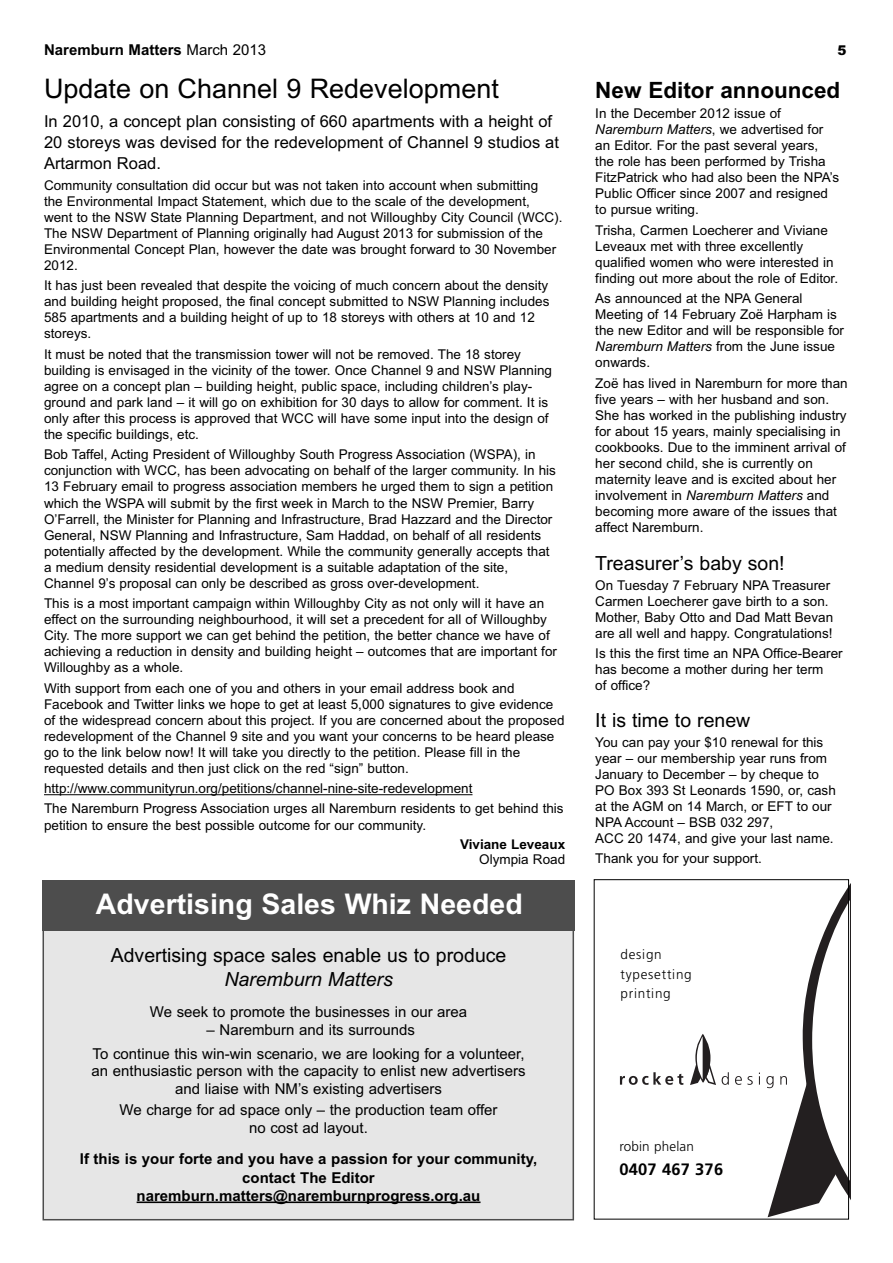
<style>
.page{position:relative;width:893px;height:1263px;background:#fff}
.page>*{position:absolute;margin:0;border:0;box-sizing:border-box;transform-origin:0 0}
.t1{font:700 28.5px "Arial";color:#fff}
.t2{font:27px "Arial";color:#000}
.t3{font:700 22.5px "Arial";color:#000}
.t4{font:19.5px "Arial";color:#000}
.t5{font:italic 19.5px "Arial";color:#000}
.t6{font:16.5px/21px "Arial";color:#000}
.t7{font:700 16.5px "Frutiger";letter-spacing:.01em;color:#000}
.t8{font:15px/17.7px "Arial";color:#000;text-align:center}
.t9{font:700 15px/19.2px "Arial";color:#000;text-align:center}
.t10{font:13.5px/16px "Arial";color:#000}
.t11{font:300 13.5px/19.5px "Frutiger";letter-spacing:.055em;color:#000}
.t12{font:700 13.5px "Arial";color:#000}
.t13{font:300 13.5px "Frutiger";letter-spacing:.01em;color:#000}
.t14{font:900 13.5px "Arial";color:#000}
.s1{font-weight:400}
.s2{font-style:italic}
</style>
<div class="page">
<hr style="left:44px;top:794px;width:428px;height:1px;background:#000">
<div style="left:44px;top:882px;width:529px;height:337px;background:#e6e6e6"></div>
<hr style="left:137px;top:1201px;width:343px;height:2px;background:#000">
<div style="left:43px;top:880px;width:532px;height:50px;background:#4d4d4d"></div>
<svg style="left:690px;top:1036px;width:26px;height:49px"></svg>
<svg style="left:620px;top:1072px;width:63px;height:13px"></svg>
<svg style="left:722px;top:1072px;width:7px;height:13px"></svg>
<svg style="left:735px;top:1076px;width:18px;height:9px"></svg>
<svg style="left:766px;top:882px;width:84px;height:335px"></svg>
<div style="left:594px;top:879px;width:255px;height:340px;border:1px solid #000"></div>
<p class="t9" style="left:44px;top:40px;width:224px">Naremburn Matters <span class="s1">March 2013</span></p>
<p class="t14" style="left:838px;top:42px;width:11px">5</p>
<h2 class="t2" style="left:44px;top:73px;width:456px">Update on Channel 9 Redevelopment</h2>
<p class="t6" style="left:44px;top:111px;width:517px">In 2010, a concept plan consisting of 660 apartments with a height of<br>20 storeys was devised for the redevelopment of Channel 9 studios at<br>Artarmon Road.</p>
<p class="t10" style="left:44px;top:177px;width:520px">Community consultation did occur but was not taken into account when submitting<br>the Environmental Impact Statement, which due to the scale of the development,<br>went to the NSW State Planning Department, and not Willoughby City Council (WCC).<br>The NSW Department of Planning originally had August 2013 for submission of the Environmental Concept Plan, however the date was brought forward to 30 November 2012.</p>
<p class="t10" style="left:44px;top:278px;width:507px">It has just been revealed that despite the voicing of much concern about the density and building height proposed, the final concept submitted to NSW Planning includes 585 apartments and a building height of up to 18 storeys with others at 10 and 12 storeys.</p>
<p class="t10" style="left:44px;top:346px;width:510px">It must be noted that the transmission tower will not be removed. The 18 storey building is envisaged in the vicinity of the tower. Once Channel 9 and NSW Planning agree on a concept plan – building height, public space, including children’s play&shy;ground and park land – it will go on exhibition for 30 days to allow for comment. It is only after this process is approved that WCC will have some input into the design of the specific buildings, etc.</p>
<p class="t10" style="left:44px;top:447px;width:513px">Bob Taffel, Acting President of Willoughby South Progress Association (WSPA), in conjunction with WCC, has been advocating on behalf of the larger community. In his 13 February email to progress association members he urged them to sign a petition which the WSPA will submit by the first week in March to the NSW Premier, Barry O’Farrell, the Minister for Planning and Infrastructure, Brad Hazzard and the Director General, NSW Planning and Infrastructure, Sam Haddad, on behalf of all residents potentially affected by the development. While the community generally accepts that a medium density residential development is a suitable adaptation of the site, Channel 9’s proposal can only be described as gross over-development.</p>
<p class="t10" style="left:44px;top:595px;width:514px">This is a most important campaign within Willoughby City as not only will it have an effect on the surrounding neighbourhood, it will set a precedent for all of Willoughby City. The more support we can get behind the petition, the better chance we have of achieving a reduction in density and building height – outcomes that are important for Willoughby as a whole.</p>
<p class="t10" style="left:44px;top:680px;width:522px">With support from each one of you and others in your email address book and Facebook and Twitter links we hope to get at least 5,000 signatures to give evidence of the widespread concern about this project. If you are concerned about the proposed redevelopment of the Channel 9 site and you want your concerns to be heard please go to the link below now! It will take you directly to the petition. Please fill in the requested details and then just click on the red “sign” button.</p>
<p class="t10" style="left:44px;top:778px;width:521px;line-height:20.2px">http://www.communityrun.org/petitions/channel-nine-site-redevelopment<br>The Naremburn Progress Association urges all Naremburn residents to get behind this</p>
<p class="t10" style="left:44px;top:817px;width:384px">petition to ensure the best possible outcome for our community.</p>
<p class="t12" style="left:460px;top:836px;width:107px">Viviane Leveaux</p>
<p class="t10" style="left:479px;top:851px;width:87px">Olympia Road</p>
<h3 class="t3" style="left:595px;top:77px;width:247px">New Editor announced</h3>
<p class="t10" style="left:595px;top:105px;width:245px">In the December 2012 issue of <span class="s2">Naremburn Matters</span>, we advertised for an Editor. For the past several years, the role has been performed by Trisha FitzPatrick who had also been the NPA’s Public Officer since 2007 and resigned to pursue writing.</p>
<p class="t10" style="left:595px;top:222px;width:244px">Trisha, Carmen Loecherer and Viviane Leveaux met with three excellently qualified women who were interested in finding out more about the role of Editor.</p>
<p class="t10" style="left:595px;top:291px;width:250px">As announced at the NPA General<br>Meeting of 14 February Zoë Harpham is the new Editor and will be responsible for<br><span class="s2">Naremburn Matters</span> from the June issue onwards.</p>
<p class="t10" style="left:595px;top:375px;width:254px">Zoë has lived in Naremburn for more than five years – with her husband and son.<br>She has worked in the publishing industry for about 15 years, mainly specialising in cookbooks. Due to the imminent arrival of her second child, she is currently on maternity leave and is excited about her involvement in <span class="s2">Naremburn Matters</span> and becoming more aware of the issues that affect Naremburn.</p>
<h3 class="t4" style="left:595px;top:552px;width:191px">Treasurer’s baby son!</h3>
<p class="t10" style="left:595px;top:577px;width:239px">On Tuesday 7 February NPA Treasurer Carmen Loecherer gave birth to a son.<br>Mother, Baby Otto and Dad Matt Bevan are all well and happy. Congratulations!</p>
<p class="t10" style="left:595px;top:645px;width:249px">Is this the first time an NPA Office-Bearer has become a mother during her term<br>of office?</p>
<h3 class="t4" style="left:595px;top:709px;width:156px">It is time to renew</h3>
<p class="t10" style="left:595px;top:734px;width:242px">You can pay your $10 renewal for this year – our membership year runs from January to December – by cheque to PO Box 393 St Leonards 1590, or, cash at the AGM on 14 March, or EFT to our NPA Account – BSB 032 297,<br>ACC 20 1474, and give your last name.</p>
<p class="t10" style="left:595px;top:850px;width:168px">Thank you for your support.</p>
<h1 class="t1" style="left:96px;top:888px;width:428px">Advertising Sales Whiz Needed</h1>
<h3 class="t4" style="left:111px;top:944px;width:397px">Advertising space sales enable us to produce</h3>
<h3 class="t5" style="left:224px;top:968px;width:170px">Naremburn Matters</h3>
<p class="t8" style="left:150px;top:1003px;width:319px">We seek to promote the businesses in our area</p>
<p class="t8" style="left:93px;top:1018px;width:433px;line-height:23.7px">– Naremburn and its surrounds<br>To continue this win-win scenario, we are looking for a volunteer,</p>
<p class="t8" style="left:92px;top:1062px;width:435px">an enthusiastic person with the capacity to enlist new advertisers and liaise with NM’s existing advertisers</p>
<p class="t8" style="left:120px;top:1101px;width:379px">We charge for ad space only – the production team offer no cost ad layout.</p>
<p class="t9" style="left:80px;top:1149px;width:459px">If this is your forte and you have a passion for your community, contact The Editor</p>
<p class="t9" style="left:137px;top:1186px;width:345px">naremburn.matters@naremburnprogress.org.au</p>
<p class="t11" style="left:621px;top:946px;width:73px">design typesetting printing</p>
<p class="t13" style="left:619px;top:1141px;width:76px">robin phelan</p>
<p class="t7" style="left:619px;top:1163px;width:105px">0407 467 376</p>
</div>
